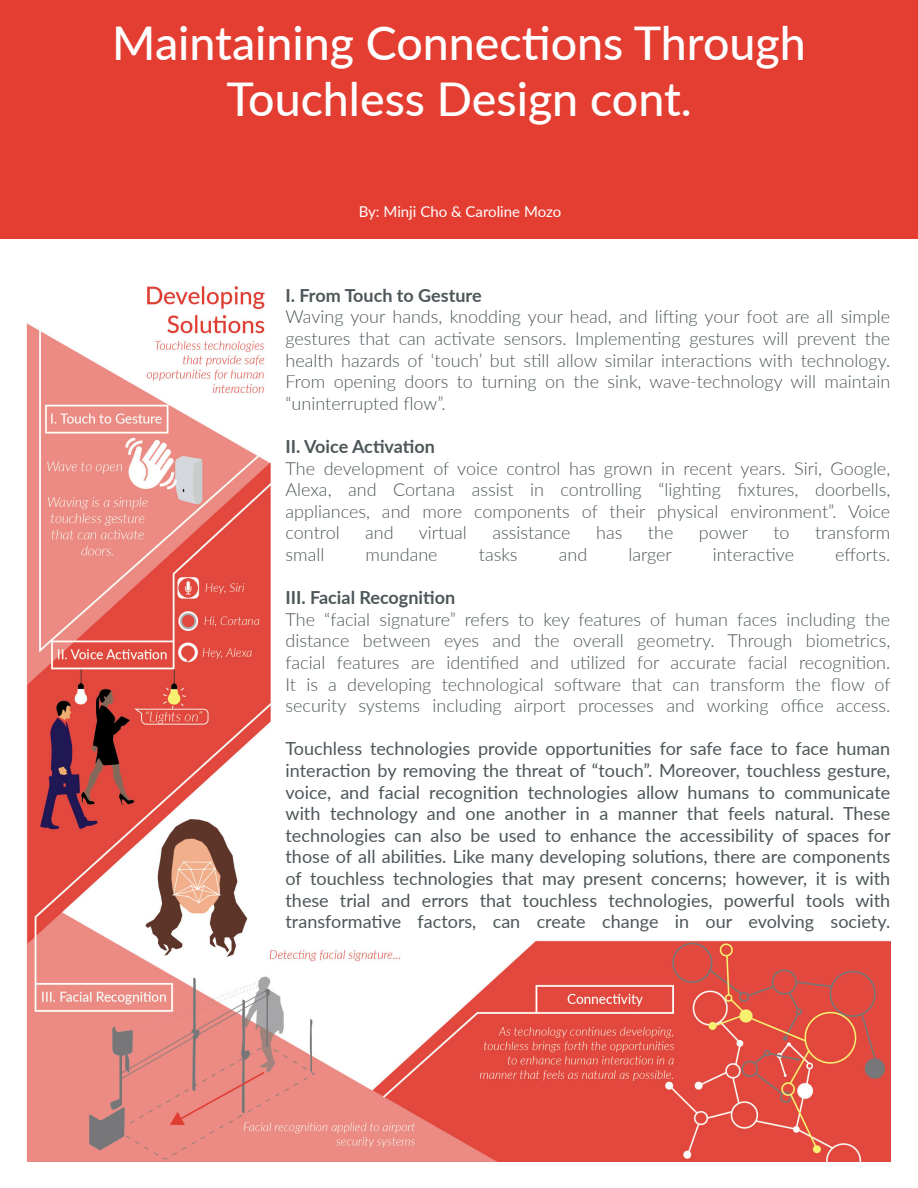
<style>
.page{position:relative;width:918px;height:1188px;background:#fff}
.page>*{position:absolute;margin:0;border:0;box-sizing:border-box;transform-origin:0 0}
.t1{font:500 46.5px "Lato";color:#fff}
.t2{font:300 18px/21.6px "Lato";color:#4d5659;text-align:justify}
.t3{font:18px/21.6px "Lato";color:#4d5659;text-align:justify}
.t4{font:700 18px "Lato";color:#4d5659}
.t5{font:15px "Lato";color:#fff}
</style>
<div class="page">
<img style="left:26px;top:286px;width:864px;height:876px">
<div style="left:0;top:0;width:918px;height:238px;background:#e43d31"></div>
<p class="t1" style="left:112px;top:10px;width:695px">Maintaining Connections Through</p>
<p class="t1" style="left:226px;top:66px;width:467px">Touchless Design cont.</p>
<p class="t5" style="left:359px;top:201px;width:204px">By: Minji Cho &amp; Caroline Mozo</p>
<p class="t4" style="left:286px;top:282px;width:198px">I. From Touch to Gesture</p>
<p class="t2" style="left:286px;top:306px;width:606px">Waving your hands, knodding your head, and lifting your foot are all simple</p>
<p class="t2" style="left:286px;top:327px;width:606px">gestures that can activate sensors. Implementing gestures will prevent the health hazards of ‘touch’ but still allow similar interactions with technology.<br>From opening doors to turning on the sink, wave-technology will maintain</p>
<p class="t2" style="left:286px;top:392px;width:162px">“uninterrupted flow”.</p>
<p class="t4" style="left:286px;top:433px;width:151px">II. Voice Activation</p>
<p class="t2" style="left:286px;top:457px;width:606px">The development of voice control has grown in recent years. Siri, Google,<br>Alexa, and Cortana assist in controlling “lighting fixtures, doorbells,</p>
<p class="t2" style="left:286px;top:500px;width:606px">appliances, and more components of their physical environment”. Voice</p>
<p class="t2" style="left:286px;top:522px;width:56px">control</p>
<p class="t2" style="left:365px;top:522px;width:30px">and</p>
<p class="t2" style="left:419px;top:522px;width:50px">virtual</p>
<p class="t2" style="left:493px;top:522px;width:80px">assistance</p>
<p class="t2" style="left:596px;top:522px;width:28px">has</p>
<p class="t2" style="left:648px;top:522px;width:27px">the</p>
<p class="t2" style="left:699px;top:522px;width:51px">power</p>
<p class="t2" style="left:773px;top:522px;width:18px">to</p>
<p class="t2" style="left:815px;top:522px;width:77px">transform</p>
<p class="t2" style="left:286px;top:543px;width:40px">small</p>
<p class="t2" style="left:366px;top:543px;width:74px">mundane</p>
<p class="t2" style="left:479px;top:543px;width:40px">tasks</p>
<p class="t2" style="left:559px;top:543px;width:30px">and</p>
<p class="t2" style="left:628px;top:543px;width:45px">larger</p>
<p class="t2" style="left:713px;top:543px;width:83px">interactive</p>
<p class="t2" style="left:835px;top:543px;width:56px">efforts.</p>
<p class="t4" style="left:286px;top:584px;width:171px">III. Facial Recognition</p>
<p class="t2" style="left:286px;top:608px;width:606px">The “facial signature” refers to key features of human faces including the distance between eyes and the overall geometry. Through biometrics,</p>
<p class="t2" style="left:286px;top:651px;width:607px">facial features are identified and utilized for accurate facial recognition.<br>It is a developing technological software that can transform the flow of security systems including airport processes and working office access.</p>
<p class="t3" style="left:286px;top:737px;width:606px">Touchless technologies provide opportunities for safe face to face human interaction by removing the threat of “touch”. Moreover, touchless gesture, voice, and facial recognition technologies allow humans to communicate with technology and one another in a manner that feels natural. These</p>
<p class="t3" style="left:286px;top:824px;width:607px">technologies can also be used to enhance the accessibility of spaces for those of all abilities. Like many developing solutions, there are components of touchless technologies that may present concerns; however, it is with these trial and errors that touchless technologies, powerful tools with</p>
<p class="t3" style="left:286px;top:910px;width:606px">transformative factors, can create change in our evolving society.</p>
</div>
